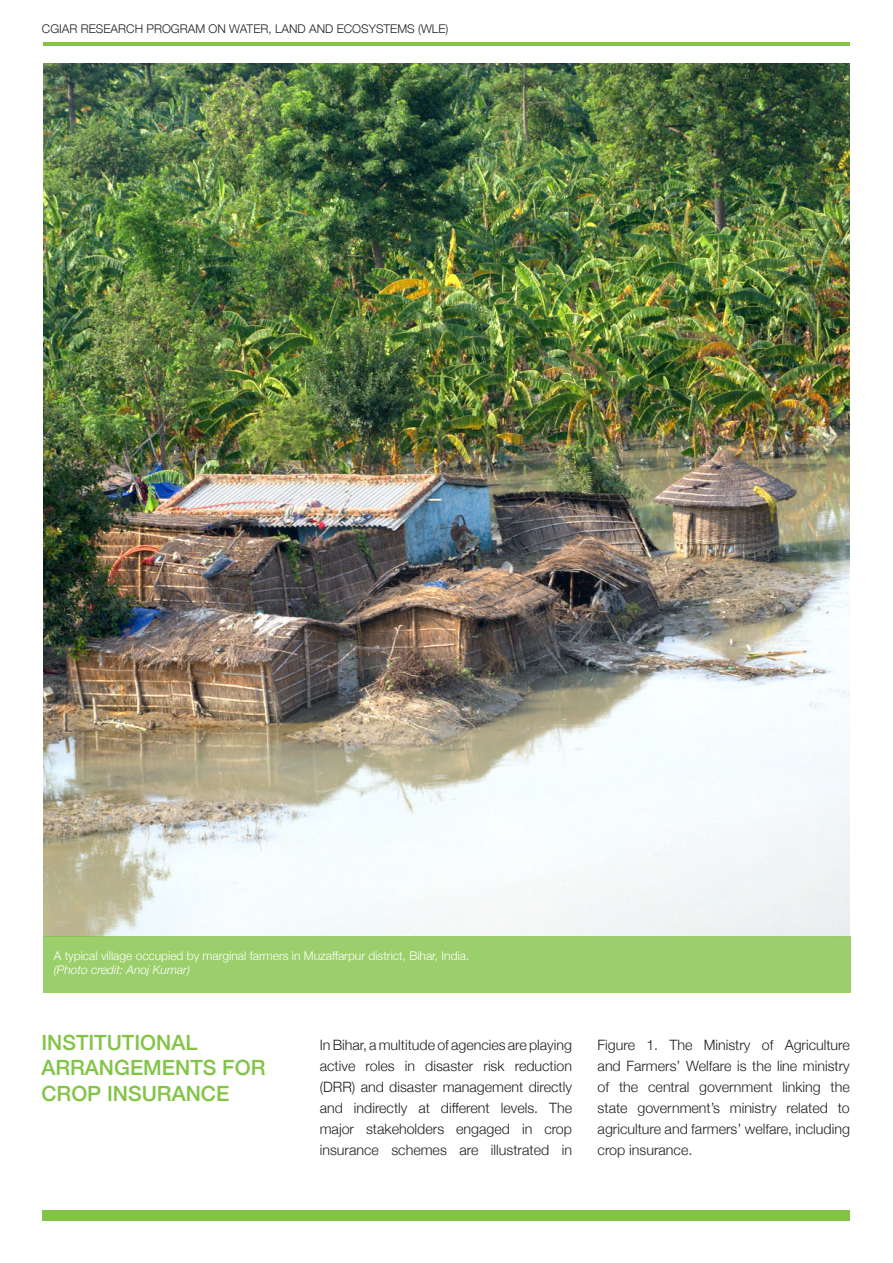
<style>
.page{position:relative;width:893px;height:1263px;background:#fff}
.page>*{position:absolute;margin:0;border:0;box-sizing:border-box;transform-origin:0 0}
.Chapter{font:500 21px/25.2px "Helvetica Neue";color:#83c447}
.Text_Body{font:300 14.25px/21px "Helvetica Neue";color:#231f20;text-align:justify}
.Text_Body-2{font:300 12px "Helvetica Neue";color:#fff}
.t1{font:300 12px "Helvetica Neue";color:#231f20}
.Text_Body-3{font:italic 300 12px "Helvetica Neue";color:#fff}
</style>
<div class="page">
<div style="left:43px;top:1210px;width:807px;height:10px;background:#83c447"></div>
<hr style="left:43px;top:43px;width:807px;height:3px;background:#83c447">
<img style="left:43px;top:64px;width:807px;height:872px">
<div style="left:43px;top:936px;width:807px;height:56px;background:#9bcf6b"></div>
<p class="t1" style="left:42px;top:19px;width:408px">CGIAR RESEARCH PROGRAM ON WATER, LAND AND ECOSYSTEMS (WLE)</p>
<p class="Text_Body-2" style="left:54px;top:946px;width:417px">A typical village occupied by marginal farmers in Muzaffarpur district, Bihar, India.</p>
<p class="Text_Body-3" style="left:54px;top:960px;width:138px">(Photo credit: Anoj Kumar)</p>
<p class="Chapter" style="left:41px;top:1028px;width:226px">INSTITUTIONAL<br>ARRANGEMENTS FOR<br>CROP INSURANCE</p>
<p class="Text_Body" style="left:320px;top:1033px;width:254px">In Bihar, a multitude of agencies are playing active roles in disaster risk reduction (DRR) and disaster management directly and indirectly at different levels. The major stakeholders engaged in crop insurance schemes are illustrated in</p>
<p class="Text_Body" style="left:598px;top:1033px;width:254px">Figure 1. The Ministry of Agriculture and Farmers’ Welfare is the line ministry of the central government linking the state government’s ministry related to agriculture and farmers’ welfare, including crop insurance.</p>
</div>
